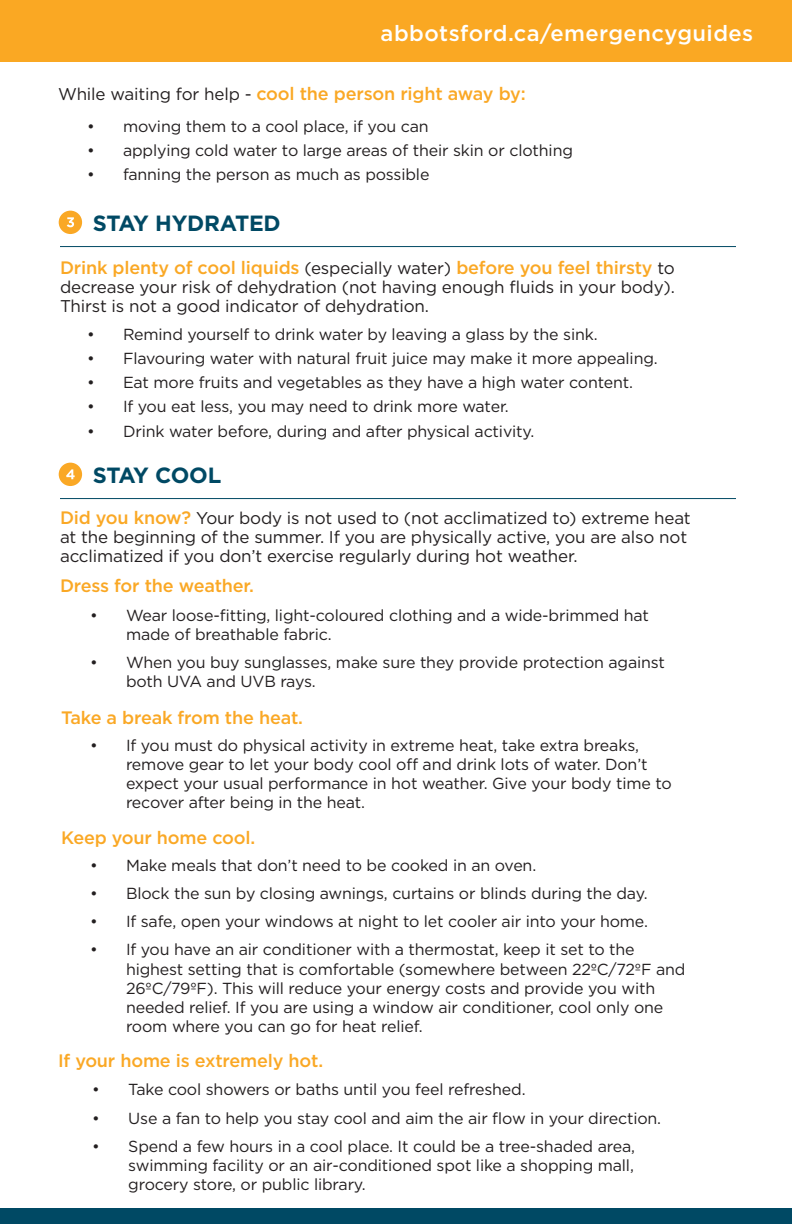
<style>
.page{position:relative;width:792px;height:1224px;background:#fff}
.page>*{position:absolute;margin:0;border:0;box-sizing:border-box;transform-origin:0 0}
.t1{font:500 22px "Gotham";letter-spacing:.02em;color:#fff}
.t2{font:700 22px "Gotham";letter-spacing:-.02em;color:#004964}
.t3{font:500 18px "Gotham";letter-spacing:-.01em;color:#faa825}
.t4{font:17px/19px "Gotham";letter-spacing:-.01em;color:#231f20}
.t5{font:16px/19.2px "Gotham";letter-spacing:-.01em;color:#231f20}
.s1{font-weight:400;font-size:17px;color:#231f20}
.s2{font-weight:500;font-size:18px;color:#faa825}
</style>
<div class="page">
<div style="left:0;top:1208px;width:792px;height:16px;background:#004964"></div>
<div style="left:0;top:0;width:792px;height:62px;background:#faa823"></div>
<div style="left:59px;top:211px;width:23px;height:23px;background:#faa825;border-radius:50%"></div>
<svg style="left:67px;top:217px;width:7px;height:10px"></svg>
<div style="left:59px;top:463px;width:23px;height:23px;background:#faa825;border-radius:50%"></div>
<svg style="left:66px;top:469px;width:9px;height:10px"></svg>
<hr style="left:60px;top:246px;width:676px;height:1px;background:#004964">
<hr style="left:60px;top:498px;width:676px;height:1px;background:#004964">
<p class="t1" style="left:381px;top:19px;width:374px">abbotsford.ca/emergencyguides</p>
<p class="t3" style="left:58px;top:82px;width:469px"><span class="s1">While waiting for help -</span> cool the person right away by:</p>
<p class="t5" style="left:87px;top:116px;width:343px">• moving them to a cool place, if you can</p>
<p class="t5" style="left:87px;top:140px;width:487px">• applying cold water to large areas of their skin or clothing</p>
<p class="t5" style="left:87px;top:165px;width:344px">• fanning the person as much as possible</p>
<p class="t2" style="left:93px;top:209px;width:189px">STAY HYDRATED</p>
<p class="t3" style="left:60px;top:256px;width:616px">Drink plenty of cool liquids <span class="s1">(especially water)</span> before you feel thirsty <span class="s1">to</span></p>
<p class="t4" style="left:60px;top:278px;width:616px">decrease your risk of dehydration (not having enough fluids in your body).<br>Thirst is not a good indicator of dehydration.</p>
<p class="t5" style="left:87px;top:324px;width:512px">• Remind yourself to drink water by leaving a glass by the sink.</p>
<p class="t5" style="left:87px;top:348px;width:572px">• Flavouring water with natural fruit juice may make it more appealing.</p>
<p class="t5" style="left:87px;top:373px;width:548px">• Eat more fruits and vegetables as they have a high water content.</p>
<p class="t5" style="left:87px;top:397px;width:423px">• If you eat less, you may need to drink more water.</p>
<p class="t5" style="left:87px;top:421px;width:449px">• Drink water before, during and after physical activity.</p>
<p class="t2" style="left:93px;top:461px;width:130px">STAY COOL</p>
<p class="t4" style="left:60px;top:509px;width:632px"><span class="s2">Did you know?</span> Your body is not used to (not acclimatized to) extreme heat at the beginning of the summer. If you are physically active, you are also not acclimatized if you don’t exercise regularly during hot weather.</p>
<p class="t3" style="left:60px;top:574px;width:196px">Dress for the weather.</p>
<p class="t5" style="left:126px;top:605px;width:525px;text-indent:-36px">• Wear loose-fitting, light-coloured clothing and a wide-brimmed hat made of breathable fabric.</p>
<p class="t5" style="left:126px;top:653px;width:541px;text-indent:-36px">• When you buy sunglasses, make sure they provide protection against both UVA and UVB rays.</p>
<p class="t3" style="left:61px;top:706px;width:244px">Take a break from the heat.</p>
<p class="t5" style="left:126px;top:735px;width:547px;text-indent:-36px">• If you must do physical activity in extreme heat, take extra breaks, remove gear to let your body cool off and drink lots of water. Don’t expect your usual performance in hot weather. Give your body time to recover after being in the heat.</p>
<p class="t3" style="left:61px;top:826px;width:196px">Keep your home cool.</p>
<p class="t5" style="left:90px;top:855px;width:448px">• Make meals that don’t need to be cooked in an oven.</p>
<p class="t5" style="left:90px;top:883px;width:559px">• Block the sun by closing awnings, curtains or blinds during the day.</p>
<p class="t5" style="left:90px;top:912px;width:560px">• If safe, open your windows at night to let cooler air into your home.</p>
<p class="t5" style="left:126px;top:940px;width:561px;text-indent:-36px">• If you have an air conditioner with a thermostat, keep it set to the highest setting that is comfortable (somewhere between 22ºC/72ºF and 26ºC/79ºF). This will reduce your energy costs and provide you with needed relief. If you are using a window air conditioner, cool only one room where you can go for heat relief.</p>
<p class="t3" style="left:58px;top:1049px;width:267px">If your home is extremely hot.</p>
<p class="t5" style="left:92px;top:1080px;width:435px">• Take cool showers or baths until you feel refreshed.</p>
<p class="t5" style="left:92px;top:1108px;width:570px">• Use a fan to help you stay cool and aim the air flow in your direction.</p>
<p class="t5" style="left:128px;top:1136px;width:508px;text-align:justify;text-indent:-36px">• Spend a few hours in a cool place. It could be a tree-shaded area, swimming facility or an air-conditioned spot like a shopping mall, grocery store, or public library.</p>
</div>
